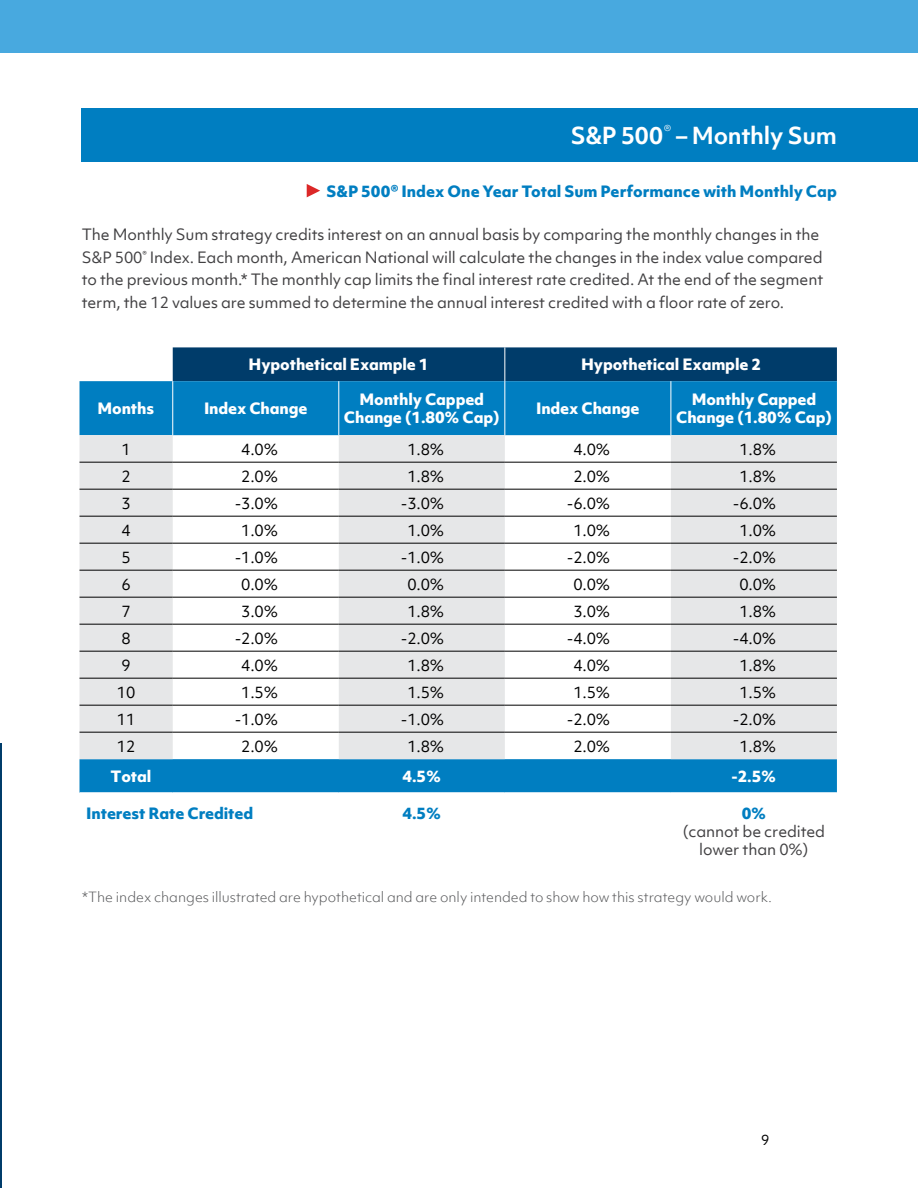
<style>
.page{position:relative;width:918px;height:1188px;background:#fff}
.page>*{position:absolute;margin:0;border:0;box-sizing:border-box;transform-origin:0 0}
.t1{font:700 22.5px "Objektiv Mk 1";letter-spacing:-.01em;color:#fff}
.t2{font:15px/22.5px "Objektiv Mk 1";letter-spacing:-.01em;color:#414042;text-align:center}
.t3{font:15px "Objektiv Mk 1";color:#000}
.t4{font:800 15px/18px "Objektiv Mk 1";letter-spacing:-.01em;color:#fff;text-align:center}
.t5{font:800 15px "Objektiv Mk 1";letter-spacing:-.005em;color:#007ec1}
.t6{font:300 13.5px "Objektiv Mk 1";color:#58595b}
.t7{font:13.5px "Objektiv Mk 1";color:#000}
</style>
<div class="page">
<div style="left:173px;top:347px;width:664px;height:34px;background:#003c6a"></div>
<div style="left:80px;top:381px;width:757px;height:411px;background:#007ec1"></div>
<svg style="left:80px;top:435px;width:757px;height:324px;fill:#e6e7e8"></svg>
<hr style="left:504px;top:347px;width:1px;height:34px;background:#fff">
<hr style="left:172px;top:381px;width:1px;height:54px;background:#fff">
<hr style="left:338px;top:381px;width:1px;height:54px;background:#fff">
<hr style="left:504px;top:381px;width:1px;height:54px;background:#fff">
<hr style="left:671px;top:381px;width:1px;height:54px;background:#fff">
<hr style="left:80px;top:462px;width:93px;height:1px;background:#000">
<hr style="left:173px;top:462px;width:166px;height:1px;background:#000">
<hr style="left:339px;top:462px;width:166px;height:1px;background:#000">
<hr style="left:505px;top:462px;width:166px;height:1px;background:#000">
<hr style="left:671px;top:462px;width:166px;height:1px;background:#000">
<hr style="left:80px;top:489px;width:93px;height:1px;background:#000">
<hr style="left:173px;top:489px;width:166px;height:1px;background:#000">
<hr style="left:339px;top:489px;width:166px;height:1px;background:#000">
<hr style="left:505px;top:489px;width:166px;height:1px;background:#000">
<hr style="left:671px;top:489px;width:166px;height:1px;background:#000">
<hr style="left:80px;top:516px;width:93px;height:1px;background:#000">
<hr style="left:173px;top:516px;width:166px;height:1px;background:#000">
<hr style="left:339px;top:516px;width:166px;height:1px;background:#000">
<hr style="left:505px;top:516px;width:166px;height:1px;background:#000">
<hr style="left:671px;top:516px;width:166px;height:1px;background:#000">
<hr style="left:80px;top:543px;width:93px;height:1px;background:#000">
<hr style="left:173px;top:543px;width:166px;height:1px;background:#000">
<hr style="left:339px;top:543px;width:166px;height:1px;background:#000">
<hr style="left:505px;top:543px;width:166px;height:1px;background:#000">
<hr style="left:671px;top:543px;width:166px;height:1px;background:#000">
<hr style="left:80px;top:570px;width:93px;height:1px;background:#000">
<hr style="left:173px;top:570px;width:166px;height:1px;background:#000">
<hr style="left:339px;top:570px;width:166px;height:1px;background:#000">
<hr style="left:505px;top:570px;width:166px;height:1px;background:#000">
<hr style="left:671px;top:570px;width:166px;height:1px;background:#000">
<hr style="left:80px;top:597px;width:93px;height:1px;background:#000">
<hr style="left:173px;top:597px;width:166px;height:1px;background:#000">
<hr style="left:339px;top:597px;width:166px;height:1px;background:#000">
<hr style="left:505px;top:597px;width:166px;height:1px;background:#000">
<hr style="left:671px;top:597px;width:166px;height:1px;background:#000">
<hr style="left:80px;top:624px;width:93px;height:1px;background:#000">
<hr style="left:173px;top:624px;width:166px;height:1px;background:#000">
<hr style="left:339px;top:624px;width:166px;height:1px;background:#000">
<hr style="left:505px;top:624px;width:166px;height:1px;background:#000">
<hr style="left:671px;top:624px;width:166px;height:1px;background:#000">
<hr style="left:80px;top:651px;width:93px;height:1px;background:#000">
<hr style="left:173px;top:651px;width:166px;height:1px;background:#000">
<hr style="left:339px;top:651px;width:166px;height:1px;background:#000">
<hr style="left:505px;top:651px;width:166px;height:1px;background:#000">
<hr style="left:671px;top:651px;width:166px;height:1px;background:#000">
<hr style="left:80px;top:678px;width:93px;height:1px;background:#000">
<hr style="left:173px;top:678px;width:166px;height:1px;background:#000">
<hr style="left:339px;top:678px;width:166px;height:1px;background:#000">
<hr style="left:505px;top:678px;width:166px;height:1px;background:#000">
<hr style="left:671px;top:678px;width:166px;height:1px;background:#000">
<hr style="left:80px;top:705px;width:93px;height:1px;background:#000">
<hr style="left:173px;top:705px;width:166px;height:1px;background:#000">
<hr style="left:339px;top:705px;width:166px;height:1px;background:#000">
<hr style="left:505px;top:705px;width:166px;height:1px;background:#000">
<hr style="left:671px;top:705px;width:166px;height:1px;background:#000">
<hr style="left:80px;top:732px;width:93px;height:1px;background:#000">
<hr style="left:173px;top:732px;width:166px;height:1px;background:#000">
<hr style="left:339px;top:732px;width:166px;height:1px;background:#000">
<hr style="left:505px;top:732px;width:166px;height:1px;background:#000">
<hr style="left:671px;top:732px;width:166px;height:1px;background:#000">
<svg style="left:307px;top:184px;width:13px;height:13px"></svg>
<div style="left:0;top:0;width:918px;height:52px;background:#48a9df"></div>
<hr style="left:0;top:743px;width:2px;height:445px;background:#003c6a">
<div style="left:81px;top:108px;width:837px;height:54px;background:#007ec1"></div>
<h1 class="t1" style="left:571px;top:120px;width:268px">S&amp;P 500<sup>®</sup> – Monthly Sum</h1>
<p class="t5" style="left:327px;top:181px;width:512px">S&amp;P 500® Index One Year Total Sum Performance with Monthly Cap</p>
<p class="t2" style="left:82px;top:223px;width:743px;text-align:left">The Monthly Sum strategy credits interest on an annual basis by comparing the monthly changes in the S&amp;P 500<sup>®</sup> Index. Each month, American National will calculate the changes in the index value compared to the previous month.* The monthly cap limits the final interest rate credited. At the end of the segment term, the 12 values are summed to determine the annual interest credited with a floor rate of zero.</p>
<p class="t4" style="left:249px;top:355px;width:181px">Hypothetical Example 1</p>
<p class="t4" style="left:581px;top:355px;width:181px">Hypothetical Example 2</p>
<p class="t4" style="left:98px;top:399px;width:58px">Months</p>
<p class="t4" style="left:204px;top:399px;width:105px">Index Change</p>
<p class="t4" style="left:344px;top:390px;width:157px">Monthly Capped<br>Change (1.80% Cap)</p>
<p class="t4" style="left:536px;top:399px;width:105px">Index Change</p>
<p class="t4" style="left:676px;top:390px;width:157px">Monthly Capped<br>Change (1.80% Cap)</p>
<p class="t3" style="left:121px;top:439px;width:11px">1</p>
<p class="t3" style="left:241px;top:439px;width:38px">4.0%</p>
<p class="t3" style="left:407px;top:439px;width:38px">1.8%</p>
<p class="t3" style="left:573px;top:439px;width:38px">4.0%</p>
<p class="t3" style="left:739px;top:439px;width:38px">1.8%</p>
<p class="t3" style="left:121px;top:466px;width:11px">2</p>
<p class="t3" style="left:241px;top:466px;width:38px">2.0%</p>
<p class="t3" style="left:407px;top:466px;width:38px">1.8%</p>
<p class="t3" style="left:573px;top:466px;width:38px">2.0%</p>
<p class="t3" style="left:739px;top:466px;width:38px">1.8%</p>
<p class="t3" style="left:121px;top:493px;width:11px">3</p>
<p class="t3" style="left:235px;top:493px;width:45px">-3.0%</p>
<p class="t3" style="left:401px;top:493px;width:45px">-3.0%</p>
<p class="t3" style="left:567px;top:493px;width:45px">-6.0%</p>
<p class="t3" style="left:733px;top:493px;width:45px">-6.0%</p>
<p class="t3" style="left:121px;top:520px;width:11px">4</p>
<p class="t3" style="left:241px;top:520px;width:38px">1.0%</p>
<p class="t3" style="left:407px;top:520px;width:38px">1.0%</p>
<p class="t3" style="left:573px;top:520px;width:38px">1.0%</p>
<p class="t3" style="left:739px;top:520px;width:38px">1.0%</p>
<p class="t3" style="left:121px;top:547px;width:11px">5</p>
<p class="t3" style="left:235px;top:547px;width:45px">-1.0%</p>
<p class="t3" style="left:401px;top:547px;width:45px">-1.0%</p>
<p class="t3" style="left:567px;top:547px;width:45px">-2.0%</p>
<p class="t3" style="left:733px;top:547px;width:45px">-2.0%</p>
<p class="t3" style="left:121px;top:574px;width:11px">6</p>
<p class="t3" style="left:241px;top:574px;width:38px">0.0%</p>
<p class="t3" style="left:407px;top:574px;width:38px">0.0%</p>
<p class="t3" style="left:573px;top:574px;width:38px">0.0%</p>
<p class="t3" style="left:739px;top:574px;width:38px">0.0%</p>
<p class="t3" style="left:121px;top:601px;width:11px">7</p>
<p class="t3" style="left:241px;top:601px;width:38px">3.0%</p>
<p class="t3" style="left:407px;top:601px;width:38px">1.8%</p>
<p class="t3" style="left:573px;top:601px;width:38px">3.0%</p>
<p class="t3" style="left:739px;top:601px;width:38px">1.8%</p>
<p class="t3" style="left:121px;top:628px;width:11px">8</p>
<p class="t3" style="left:235px;top:628px;width:45px">-2.0%</p>
<p class="t3" style="left:401px;top:628px;width:45px">-2.0%</p>
<p class="t3" style="left:567px;top:628px;width:45px">-4.0%</p>
<p class="t3" style="left:733px;top:628px;width:45px">-4.0%</p>
<p class="t3" style="left:121px;top:655px;width:11px">9</p>
<p class="t3" style="left:241px;top:655px;width:38px">4.0%</p>
<p class="t3" style="left:407px;top:655px;width:38px">1.8%</p>
<p class="t3" style="left:573px;top:655px;width:38px">4.0%</p>
<p class="t3" style="left:739px;top:655px;width:38px">1.8%</p>
<p class="t3" style="left:117px;top:682px;width:20px">10</p>
<p class="t3" style="left:241px;top:682px;width:38px">1.5%</p>
<p class="t3" style="left:407px;top:682px;width:38px">1.5%</p>
<p class="t3" style="left:573px;top:682px;width:38px">1.5%</p>
<p class="t3" style="left:739px;top:682px;width:38px">1.5%</p>
<p class="t3" style="left:117px;top:709px;width:20px">11</p>
<p class="t3" style="left:235px;top:709px;width:45px">-1.0%</p>
<p class="t3" style="left:401px;top:709px;width:45px">-1.0%</p>
<p class="t3" style="left:567px;top:709px;width:45px">-2.0%</p>
<p class="t3" style="left:733px;top:709px;width:45px">-2.0%</p>
<p class="t3" style="left:117px;top:736px;width:20px">12</p>
<p class="t3" style="left:241px;top:736px;width:38px">2.0%</p>
<p class="t3" style="left:407px;top:736px;width:38px">1.8%</p>
<p class="t3" style="left:573px;top:736px;width:38px">2.0%</p>
<p class="t3" style="left:739px;top:736px;width:38px">1.8%</p>
<p class="t4" style="left:111px;top:767px;width:42px">Total</p>
<p class="t4" style="left:403px;top:767px;width:40px">4.5%</p>
<p class="t4" style="left:732px;top:767px;width:46px">-2.5%</p>
<p class="t5" style="left:86px;top:802px;width:169px">Interest Rate Credited</p>
<p class="t5" style="left:403px;top:802px;width:40px">4.5%</p>
<p class="t5" style="left:742px;top:802px;width:26px">0%</p>
<p class="t2" style="left:683px;top:822px;width:144px;line-height:18px">(cannot be credited lower than 0%)</p>
<p class="t6" style="left:82px;top:888px;width:692px">*The index changes illustrated are hypothetical and are only intended to show how this strategy would work.</p>
<p class="t7" style="left:761px;top:1131px;width:10px">9</p>
</div>
